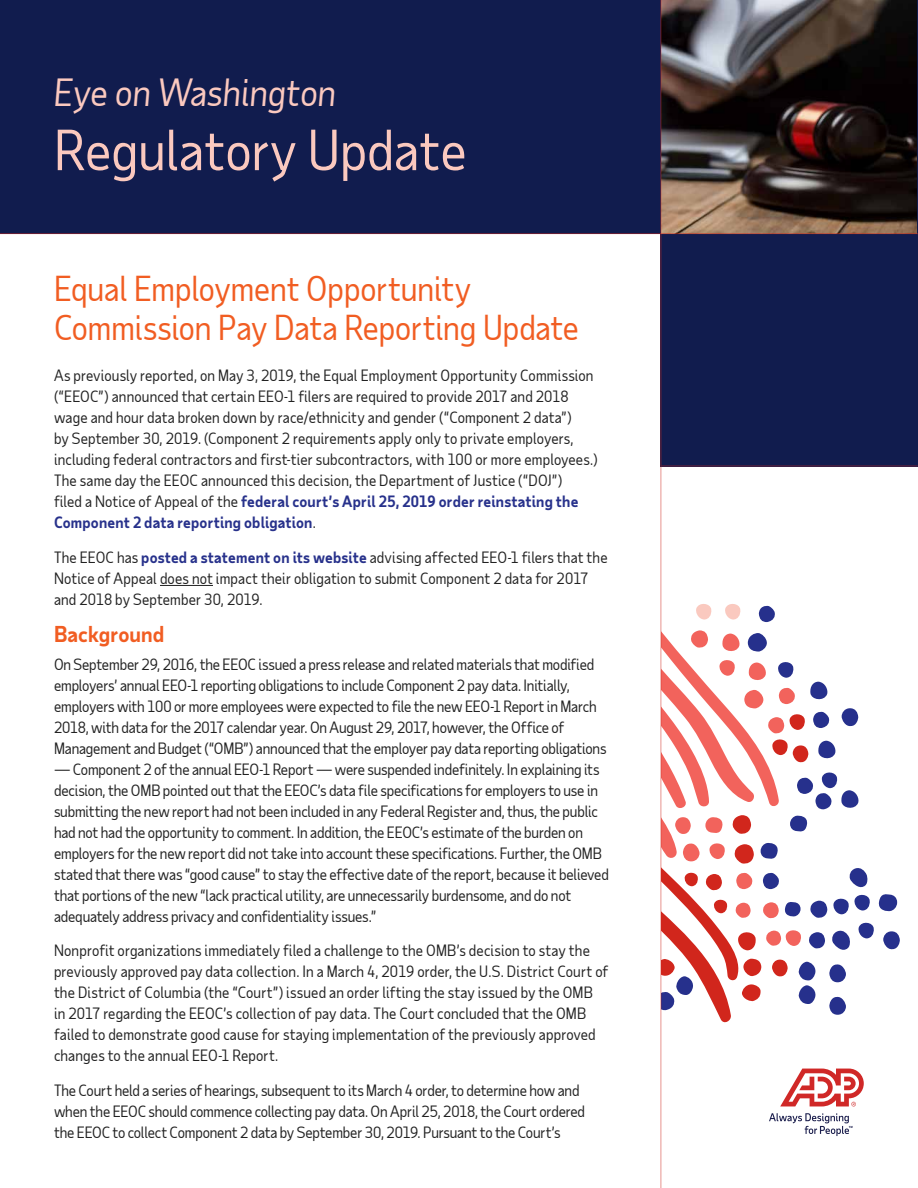
<style>
.page{position:relative;width:918px;height:1188px;background:#fff}
.page>*{position:absolute;margin:0;border:0;box-sizing:border-box;transform-origin:0 0}
.t1{font:54px "Taub Sans";color:#fbc9bf}
.t2{font:italic 36px "Taub Sans";color:#fbc9bf}
.t3{font:33px/39px "Taub Sans";letter-spacing:-.005em;color:#f15d22}
.t4{font:700 21px "Taub Sans";letter-spacing:.005em;color:#f15d22}
.t5{font:15px/21px "Taub Sans";letter-spacing:-.01em;color:#222}
.t6{font:15px/21px "Taub Sans";letter-spacing:.01em;color:#222}
.s1{font-weight:700;color:#27318b}
</style>
<div class="page">
<img style="left:662px;top:0;width:255px;height:233px">
<svg style="left:780px;top:1069px;width:84px;height:37px"></svg>
<svg style="left:769px;top:1113px;width:83px;height:23px"></svg>
<div style="left:661px;top:234px;width:257px;height:232px;background:#111c4e"></div>
<div style="left:0;top:0;width:661px;height:233px;background:#111c4e"></div>
<svg style="left:662px;top:604px;width:238px;height:419px"></svg>
<hr style="left:160px;top:585px;width:53px;height:1px;background:#222">
<hr style="left:661px;top:0;width:1px;height:1188px;background:#d0271d">
<hr style="left:917px;top:0;width:1px;height:233px;background:#111c4e">
<hr style="left:0;top:233px;width:918px;height:1px;background:#d0271d">
<hr style="left:661px;top:466px;width:257px;height:1px;background:#d0271d">
<h2 class="t2" style="left:54px;top:69px;width:284px">Eye on Washington</h2>
<h1 class="t1" style="left:54px;top:116px;width:414px">Regulatory Update</h1>
<h3 class="t3" style="left:54px;top:268px;width:526px">Equal Employment Opportunity<br>Commission Pay Data Reporting Update</h3>
<p class="t6" style="left:54px;top:365px;width:545px">As previously reported, on May 3, 2019, the Equal Employment Opportunity Commission (“EEOC”) announced that certain EEO-1 filers are required to provide 2017 and 2018 wage and hour data broken down by race/ethnicity and gender (“Component 2 data”)<br>by September 30, 2019. (Component 2 requirements apply only to private employers, including federal contractors and first-tier subcontractors, with 100 or more employees.)<br>The same day the EEOC announced this decision, the Department of Justice (“DOJ”)<br>filed a Notice of Appeal of the <span class="s1">federal court’s April 25, 2019 order reinstating the Component 2 data reporting obligation</span>.</p>
<p class="t6" style="left:54px;top:546px;width:555px">The EEOC has <span class="s1">posted a statement on its website</span> advising affected EEO-1 filers that the<br>Notice of Appeal does not impact their obligation to submit Component 2 data for 2017 and 2018 by September 30, 2019.</p>
<h3 class="t4" style="left:54px;top:620px;width:112px">Background</h3>
<p class="t5" style="left:54px;top:653px;width:556px">On September 29, 2016, the EEOC issued a press release and related materials that modified employers’ annual EEO-1 reporting obligations to include Component 2 pay data. Initially, employers with 100 or more employees were expected to file the new EEO-1 Report in March 2018, with data for the 2017 calendar year. On August 29, 2017, however, the Office of Management and Budget (“OMB”) announced that the employer pay data reporting obligations ― Component 2 of the annual EEO-1 Report ― were suspended indefinitely. In explaining its decision, the OMB pointed out that the EEOC’s data file specifications for employers to use in submitting the new report had not been included in any Federal Register and, thus, the public had not had the opportunity to comment. In addition, the EEOC’s estimate of the burden on employers for the new report did not take into account these specifications. Further, the OMB stated that there was “good cause” to stay the effective date of the report, because it believed that portions of the new “lack practical utility, are unnecessarily burdensome, and do not adequately address privacy and confidentiality issues.”</p>
<p class="t6" style="left:54px;top:940px;width:556px">Nonprofit organizations immediately filed a challenge to the OMB’s decision to stay the previously approved pay data collection. In a March 4, 2019 order, the U.S. District Court of the District of Columbia (the “Court”) issued an order lifting the stay issued by the OMB<br>in 2017 regarding the EEOC’s collection of pay data. The Court concluded that the OMB failed to demonstrate good cause for staying implementation of the previously approved changes to the annual EEO-1 Report.</p>
<p class="t5" style="left:54px;top:1079px;width:533px">The Court held a series of hearings, subsequent to its March 4 order, to determine how and when the EEOC should commence collecting pay data. On April 25, 2018, the Court ordered the EEOC to collect Component 2 data by September 30, 2019. Pursuant to the Court’s</p>
</div>
